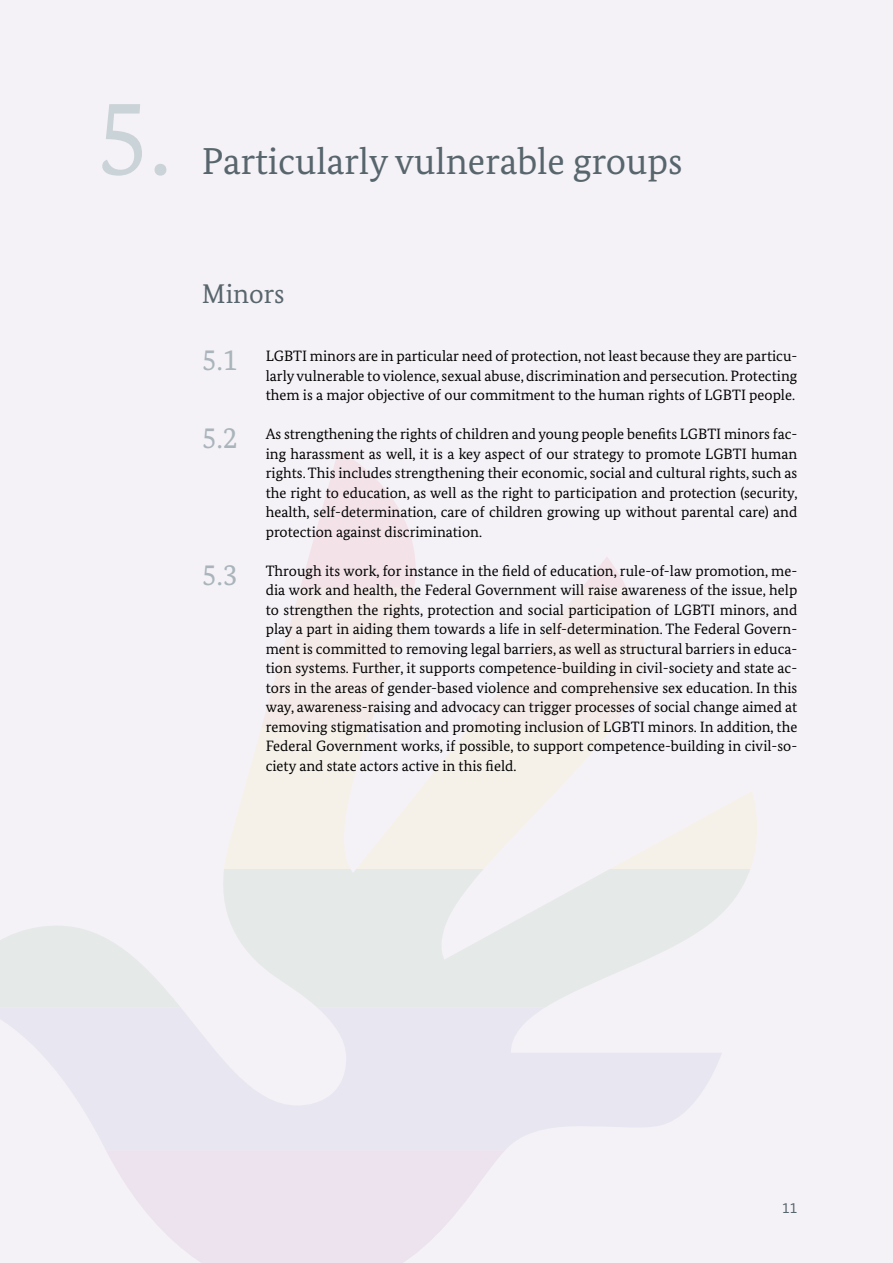
<style>
.page{position:relative;width:893px;height:1263px;background:#f5f2f7}
.page>*{position:absolute;margin:0;border:0;box-sizing:border-box;transform-origin:0 0}
.t1{font:108px "Bundes Serif";color:#cad3d7}
.t2{font:37.5px "Bundes Serif";color:#57656c}
.t3{font:27px "Bundes Serif";color:#57656c}
.t4{font:15px/19.5px "Bundes Serif";color:#000;text-align:justify}
.t5{font:15px "Bundes Sans";color:#57656c}
.s1{font-size:30px;color:#a9b4bb}
</style>
<div class="page">
<svg style="left:223px;top:869px;width:527px;height:139px;fill:#e5eae9"></svg>
<svg style="left:0;top:1008px;width:722px;height:142px;fill:#e8e7f1"></svg>
<svg style="left:106px;top:1150px;width:399px;height:113px;fill:#ece3ef"></svg>
<svg style="left:224px;top:450px;width:533px;height:419px"></svg>
<svg style="left:0;top:926px;width:181px;height:82px"></svg>
<h1 class="t1" style="left:96px;top:71px;width:77px">5.</h1>
<h1 class="t2" style="left:202px;top:139px;width:482px">Particularly vulnerable groups</h1>
<h2 class="t3" style="left:202px;top:277px;width:84px">Minors</h2>
<p class="t4" style="left:266px;top:346px;width:533px;text-indent:-64px"><span class="s1">5.1</span> LGBTI minors are in particular need of protection, not least because they are particu&shy;larly vulnerable to violence, sexual abuse, discrimination and persecution. Protecting them is a major objective of our commitment to the human rights of LGBTI people.</p>
<p class="t4" style="left:266px;top:424px;width:533px;text-indent:-64px"><span class="s1">5.2</span> As strengthening the rights of children and young people benefits LGBTI minors fac&shy;ing harassment as well, it is a key aspect of our strategy to promote LGBTI human rights. This includes strengthening their economic, social and cultural rights, such as the right to education, as well as the right to participation and protection (security, health, self-determination, care of children growing up without parental care) and protection against discrimination.</p>
<p class="t4" style="left:266px;top:561px;width:533px;text-indent:-64px"><span class="s1">5.3</span> Through its work, for instance in the field of education, rule-of-law promotion, me&shy;dia work and health, the Federal Government will raise awareness of the issue, help to strengthen the rights, protection and social participation of LGBTI minors, and play a part in aiding them towards a life in self-determination. The Federal Govern&shy;ment is committed to removing legal barriers, as well as structural barriers in educa&shy;tion systems. Further, it supports competence-building in civil-society and state ac&shy;tors in the areas of gender-based violence and comprehensive sex education. In this way, awareness-raising and advocacy can trigger processes of social change aimed at removing stigmatisation and promoting inclusion of LGBTI minors. In addition, the Federal Government works, if possible, to support competence-building in civil-so&shy;ciety and state actors active in this field.</p>
<p class="t5" style="left:782px;top:1199px;width:16px">11</p>
</div>
